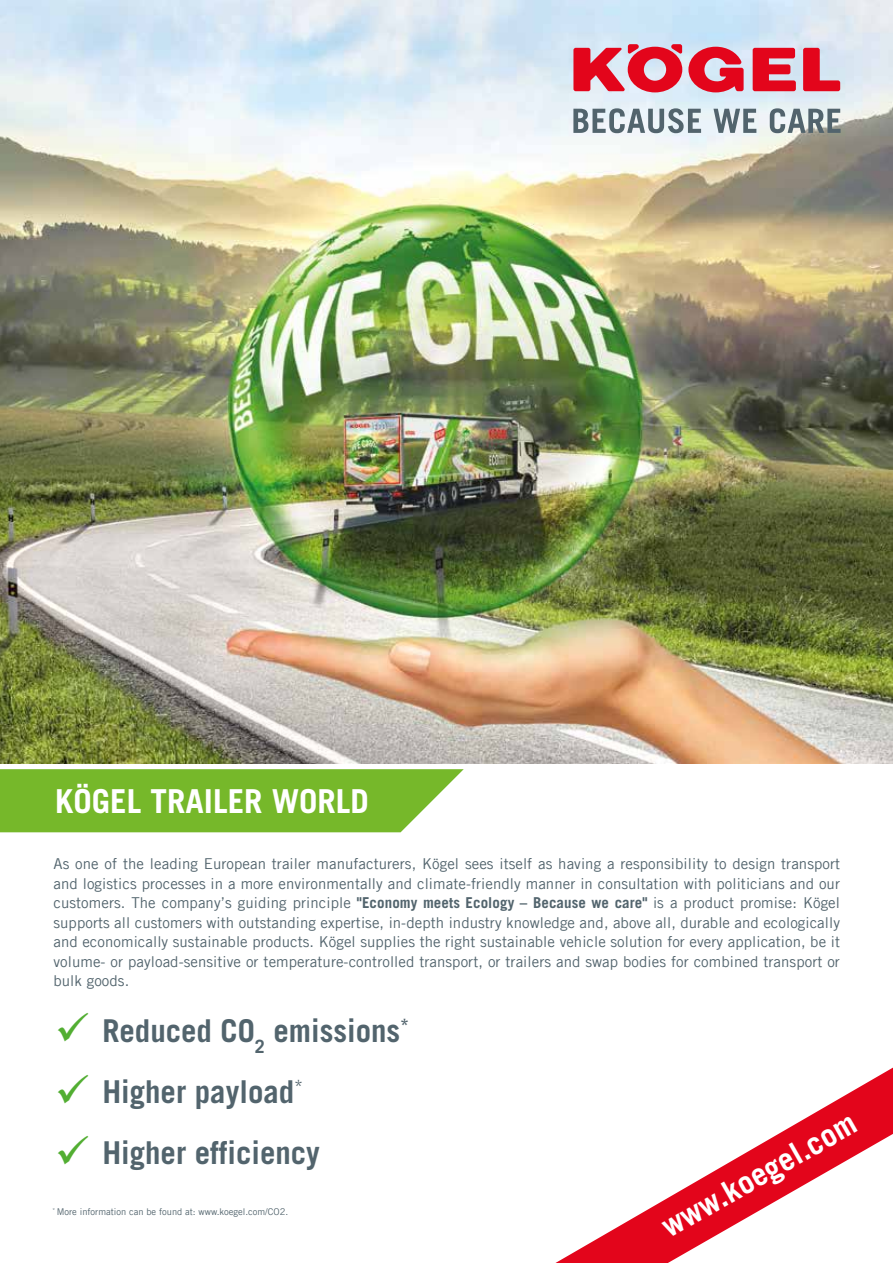
<style>
.page{position:relative;width:893px;height:1263px;background:#fff}
.page>*{position:absolute;margin:0;border:0;box-sizing:border-box;transform-origin:0 0}
.t1{font:700 33px "Trade Gothic LT Com";color:#fff}
.t2{font:700 31.5px "Trade Gothic LT Com";color:#52646d}
.t3{font:700 31.05px "Trade Gothic LT Com";color:#fff}
.t4{font:15px/19.5px "Trade Gothic LT Com";letter-spacing:.005em;color:#52646d;text-align:justify}
.t5{font:9.3px "Trade Gothic LT Com";color:#52646d}
.s1{font-weight:700}
.s2{color:#52ae32}
</style>
<div class="page">
<img style="left:0;top:0;width:893px;height:763px">
<svg style="left:0;top:769px;width:464px;height:63px;background:#7fbd39"></svg>
<svg style="left:803px;top:48px;width:37px;height:43px;background:#dd6275"></svg>
<svg style="left:753px;top:48px;width:43px;height:43px;background:#df3549"></svg>
<svg style="left:688px;top:47px;width:56px;height:45px;background:#de5669"></svg>
<svg style="left:573px;top:44px;width:109px;height:48px;background:#df5c6e"></svg>
<svg style="left:573px;top:108px;width:128px;height:25px;background:#a0adb4"></svg>
<svg style="left:713px;top:109px;width:43px;height:24px"></svg>
<svg style="left:770px;top:108px;width:71px;height:25px;background:#9aa6aa"></svg>
<svg style="left:555px;top:1067px;width:338px;height:196px"></svg>
<h1 class="t1" style="left:55px;top:781px;width:315px">KÖGEL TRAILER WORLD</h1>
<p class="t4" style="left:53px;top:854px;width:788px">As one of the leading European trailer manufacturers, Kögel sees itself as having a responsibility to design transport and logistics processes in a more environmentally and climate-friendly manner in consultation with politicians and our customers. The company’s guiding principle <span class="s1">"Economy meets Ecology – Because we care"</span> is a product promise: Kögel supports all customers with outstanding expertise, in-depth industry knowledge and, above all, durable and ecologically and economically sustainable products. Kögel supplies the right sustainable vehicle solution for every application, be it volume- or payload-sensitive or temperature-controlled transport, or trailers and swap bodies for combined transport or bulk goods.</p>
<h2 class="t2" style="left:55px;top:1012px;width:356px"><span class="s2">✓</span> Reduced CO<sub>2</sub> emissions<sup>*</sup></h2>
<h2 class="t2" style="left:55px;top:1073px;width:250px"><span class="s2">✓</span> Higher payload<sup>*</sup></h2>
<h2 class="t2" style="left:55px;top:1134px;width:266px"><span class="s2">✓</span> Higher efficiency</h2>
<p class="t5" style="left:52px;top:1206px;width:237px"><sup>*</sup> More information can be found at: www.koegel.com/CO2.</p>
<h3 class="t3" style="left:655px;top:1213px;width:220px;rotate:-30deg">www.koegel.com</h3>
</div>
